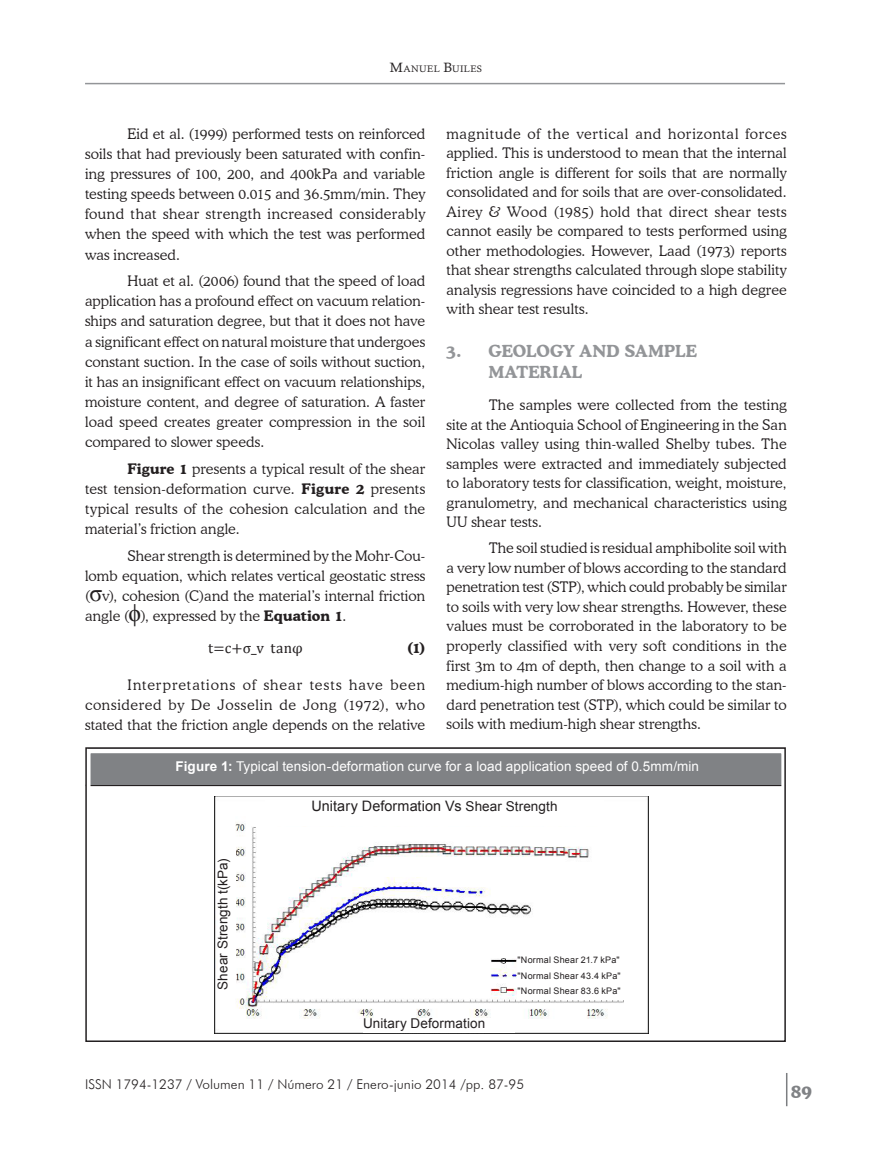
<style>
.page{position:relative;width:893px;height:1170px;background:#fff}
.page>*{position:absolute;margin:0;border:0;box-sizing:border-box;transform-origin:0 0}
.t1{font:700 18px "Cooper BT";color:#808285}
._1_titulo{font:700 16.5px/21px "Cooper BT";letter-spacing:.01em;color:#939598}
.Centrado_figuras{font:15px "Cambria Math";color:#231f20}
.C__de_texto{font:300 14.4px/20.1px "Cooper BT";letter-spacing:.01em;color:#231f20;text-align:justify}
.Título_tablas_y_fig{font:300 14.4px/19.5px "Cooper BT";letter-spacing:.005em;color:#231f20;text-align:justify}
.C__de_texto-2{font:14.4px "Arial";letter-spacing:.005em;color:#231f20}
.Centrado_figuras-2{font:700 14.4px "Cooper BT";color:#231f20}
.Título_tablas_y_fig-2{font:13.5px "Arial";letter-spacing:.01em;color:#fff}
.t2{font:300 13.5px "Futura BT";color:#231f20}
.C__de_texto-3{font:13.5px "Arial";letter-spacing:.01em;color:#231f20}
.t3{font:9.45px "Calisto";letter-spacing:.04em;color:#231f20}
.C__de_texto-4{font:9px "Arial";letter-spacing:.02em;color:#231f20}
.s1{font-size:13.5px}
.s2{font-weight:700}
.s3{font-family:"Times New Roman";font-weight:400;font-size:24px}
</style>
<div class="page">
<hr style="left:786px;top:1072px;width:1px;height:34px;background:#7c7e81">
<hr style="left:85px;top:83px;width:700px;height:1px;background:#939598">
<hr style="left:86px;top:784px;width:700px;height:2px;background:#231f20">
<div style="left:88px;top:748px;width:697px;height:36px;background:#808285"></div>
<div style="left:86px;top:748px;width:700px;height:303px;border:4px solid #fff"></div>
<div style="left:85px;top:747px;width:701px;height:294px;border:2px solid #231f20"></div>
<img style="left:215px;top:796px;width:433px;height:237px">
<div style="left:218px;top:838px;width:18px;height:151px;background:#fff"></div>
<div style="left:363px;top:1017px;width:151px;height:15px;background:#fff"></div>
<div style="left:517px;top:956px;width:113px;height:43px;background:#fff"></div>
<div style="left:265px;top:800px;width:339px;height:25px;background:#fff"></div>
<p class="t3" style="left:390px;top:63px;width:94px"><span class="s1">M</span>ANUEL <span class="s1">B</span>UILES</p>
<p class="C__de_texto" style="left:85px;top:123px;width:342px;text-indent:43px">Eid et al. (1999) performed tests on reinforced soils that had previously been saturated with confin&shy;ing pressures of 100, 200, and 400kPa and variable testing speeds between 0.015 and 36.5mm/min. They found that shear strength increased considerably when the speed with which the test was performed was increased.</p>
<p class="C__de_texto" style="left:85px;top:271px;width:342px;text-indent:43px">Huat et al. (2006) found that the speed of load application has a profound effect on vacuum relation&shy;ships and saturation degree, but that it does not have a significant effect on natural moisture that undergoes constant suction. In the case of soils without suction, it has an insignificant effect on vacuum relationships, moisture content, and degree of saturation. A faster load speed creates greater compression in the soil compared to slower speeds.</p>
<p class="C__de_texto" style="left:85px;top:458px;width:342px;text-indent:43px"><span class="s2">Figure 1</span> presents a typical result of the shear test tension-deformation curve. <span class="s2">Figure 2</span> presents typical results of the cohesion calculation and the material’s friction angle.</p>
<p class="C__de_texto" style="left:85px;top:545px;width:342px;text-indent:43px">Shear strength is determined by the Mohr-Cou&shy;lomb equation, which relates vertical geostatic stress (<span class="s3">σ</span>v), cohesion (C)and the material’s internal friction angle (<span class="s3">ϕ</span>), expressed by the <span class="s2">Equation 1</span>.</p>
<p class="Centrado_figuras" style="left:208px;top:638px;width:96px">t=c+σ_v tanφ</p>
<p class="Centrado_figuras-2" style="left:408px;top:638px;width:19px">(1)</p>
<p class="Título_tablas_y_fig" style="left:85px;top:674px;width:342px;line-height:20.1px;text-indent:43px">Interpretations of shear tests have been considered by De Josselin de Jong (1972), who stated that the friction angle depends on the relative</p>
<p class="Título_tablas_y_fig" style="left:446px;top:124px;width:342px">magnitude of the vertical and horizontal forces applied. This is understood to mean that the internal friction angle is different for soils that are normally consolidated and for soils that are over-consolidated.<br>Airey &amp; Wood (1985) hold that direct shear tests cannot easily be compared to tests performed using other methodologies. However, Laad (1973) reports that shear strengths calculated through slope stability analysis regressions have coincided to a high degree with shear test results.</p>
<p class="_1_titulo" style="left:488px;top:340px;width:210px;text-indent:-42px">3. GEOLOGY AND SAMPLE<br>MATERIAL</p>
<p class="C__de_texto" style="left:446px;top:395px;width:342px;line-height:19.5px;text-indent:43px">The samples were collected from the testing site at the Antioquia School of Engineering in the San Nicolas valley using thin-walled Shelby tubes. The samples were extracted and immediately subjected to laboratory tests for classification, weight, moisture, granulometry, and mechanical characteristics using UU shear tests.</p>
<p class="C__de_texto" style="left:446px;top:538px;width:342px;line-height:19.5px;text-indent:43px">The soil studied is residual amphibolite soil with a very low number of blows according to the standard penetration test (STP), which could probably be similar to soils with very low shear strengths. However, these values must be corroborated in the laboratory to be properly classified with very soft conditions in the first 3m to 4m of depth, then change to a soil with a medium-high number of blows according to the stan&shy;dard penetration test (STP), which could be similar to soils with medium-high shear strengths.</p>
<p class="Título_tablas_y_fig-2" style="left:175px;top:757px;width:525px"><span class="s2">Figure 1:</span> Typical tension-deformation curve for a load application speed of 0.5mm/min</p>
<p class="C__de_texto-3" style="left:214px;top:989px;width:133px;rotate:-90deg">Shear Strength t(kPa)</p>
<p class="C__de_texto-2" style="left:311px;top:796px;width:248px">Unitary Deformation Vs <span class="s1">Shear Strength</span></p>
<p class="C__de_texto-3" style="left:363px;top:1013px;width:124px">Unitary Deformation</p>
<p class="C__de_texto-4" style="left:517px;top:953px;width:104px">"Normal Shear 21.7 kPa"</p>
<p class="C__de_texto-4" style="left:517px;top:969px;width:105px">"Normal Shear 43.4 kPa"</p>
<p class="C__de_texto-4" style="left:517px;top:984px;width:105px">"Normal Shear 83.6 kPa"</p>
<p class="t2" style="left:85px;top:1076px;width:441px">ISSN 1794-1237 / Volumen 11 / Número 21 / Enero-junio 2014 /pp. 87-95</p>
<p class="t1" style="left:791px;top:1080px;width:23px">89</p>
</div>
